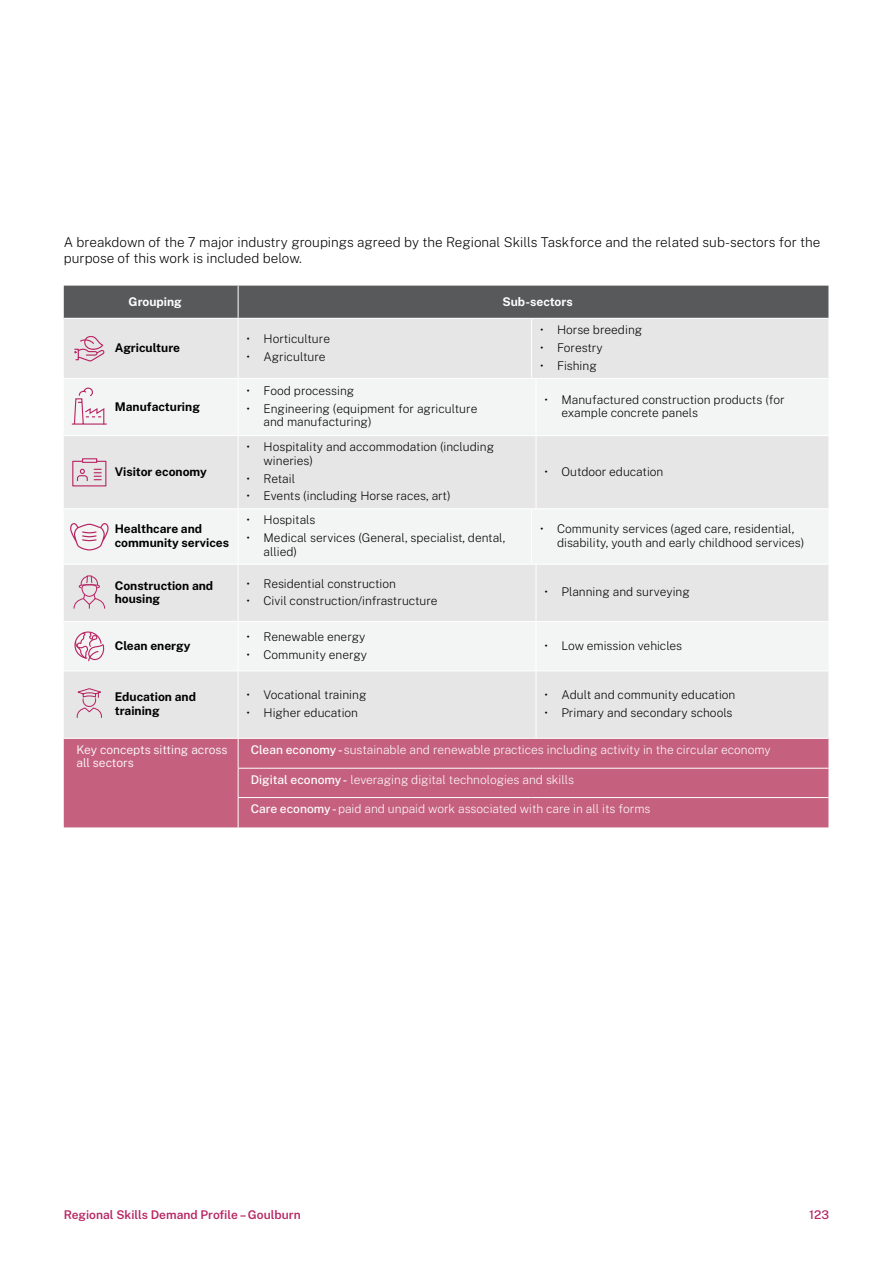
<style>
.page{position:relative;width:893px;height:1263px;background:#fff}
.page>*{position:absolute;margin:0;border:0;box-sizing:border-box;transform-origin:0 0}
.t1{font:200 13.5px/16.5px "Public Sans";color:#000}
.t2{font:200 12px/13.5px "Public Sans";color:#000}
.t3{font:200 12px "Public Sans";color:#fff}
.t4{font:700 12px/13.5px "Public Sans";color:#000}
.t5{font:600 12px "Public Sans";color:#b72563}
.t6{font:300 12px/13.5px "Public Sans";color:#fff}
.t7{font:700 12px "Public Sans";color:#fff}
.t8{font:500 12px "Public Sans";color:#b72563}
.s1{font-weight:500}
</style>
<div class="page">
<div style="left:64px;top:319px;width:764px;height:419px;background:#e6e6e7"></div>
<svg style="left:64px;top:379px;width:764px;height:291px;fill:#f3f4f4"></svg>
<div style="left:64px;top:739px;width:764px;height:88px;background:#c5617e"></div>
<hr style="left:238px;top:319px;width:1px;height:59px;background:#fff">
<div style="left:64px;top:286px;width:764px;height:32px;background:#58595b"></div>
<hr style="left:531px;top:319px;width:1px;height:59px;background:#fff">
<hr style="left:64px;top:378px;width:174px;height:1px;background:#fff">
<hr style="left:238px;top:378px;width:293px;height:1px;background:#fff">
<hr style="left:238px;top:379px;width:1px;height:56px;background:#fff">
<hr style="left:536px;top:378px;width:292px;height:1px;background:#fff">
<hr style="left:536px;top:379px;width:1px;height:56px;background:#fff">
<hr style="left:64px;top:435px;width:174px;height:1px;background:#fff">
<hr style="left:238px;top:435px;width:293px;height:1px;background:#fff">
<hr style="left:238px;top:436px;width:1px;height:72px;background:#fff">
<hr style="left:536px;top:435px;width:292px;height:1px;background:#fff">
<hr style="left:536px;top:436px;width:1px;height:72px;background:#fff">
<hr style="left:64px;top:508px;width:174px;height:1px;background:#fff">
<hr style="left:238px;top:508px;width:293px;height:1px;background:#fff">
<hr style="left:238px;top:509px;width:1px;height:55px;background:#fff">
<hr style="left:531px;top:509px;width:1px;height:55px;background:#fff">
<hr style="left:536px;top:508px;width:292px;height:1px;background:#fff">
<hr style="left:64px;top:564px;width:174px;height:1px;background:#fff">
<hr style="left:238px;top:564px;width:293px;height:1px;background:#fff">
<hr style="left:238px;top:565px;width:1px;height:56px;background:#fff">
<hr style="left:536px;top:564px;width:292px;height:1px;background:#fff">
<hr style="left:536px;top:565px;width:1px;height:56px;background:#fff">
<hr style="left:64px;top:621px;width:174px;height:1px;background:#fff">
<hr style="left:238px;top:621px;width:293px;height:1px;background:#fff">
<hr style="left:238px;top:622px;width:1px;height:48px;background:#fff">
<hr style="left:536px;top:621px;width:292px;height:1px;background:#fff">
<hr style="left:536px;top:622px;width:1px;height:48px;background:#fff">
<hr style="left:64px;top:670px;width:174px;height:1px;background:#fff">
<hr style="left:238px;top:670px;width:293px;height:1px;background:#fff">
<hr style="left:238px;top:671px;width:1px;height:67px;background:#fff">
<hr style="left:536px;top:670px;width:292px;height:1px;background:#fff">
<hr style="left:536px;top:671px;width:1px;height:67px;background:#fff">
<hr style="left:238px;top:768px;width:293px;height:1px;background:#fff">
<hr style="left:536px;top:768px;width:292px;height:1px;background:#fff">
<hr style="left:238px;top:797px;width:293px;height:1px;background:#fff">
<svg style="left:238px;top:739px;width:1px;height:88px"></svg>
<hr style="left:536px;top:797px;width:292px;height:1px;background:#fff">
<svg style="left:75px;top:688px;width:29px;height:30px"></svg>
<svg style="left:73px;top:575px;width:33px;height:35px"></svg>
<svg style="left:70px;top:523px;width:39px;height:27px"></svg>
<svg style="left:74px;top:336px;width:30px;height:25px"></svg>
<svg style="left:74px;top:631px;width:31px;height:30px"></svg>
<svg style="left:71px;top:387px;width:37px;height:39px"></svg>
<div style="left:72px;top:461px;width:34px;height:25px;border:1px solid #b72563"></div>
<svg style="left:82px;top:458px;width:15px;height:5px"></svg>
<svg style="left:76px;top:469px;width:12px;height:13px"></svg>
<svg style="left:94px;top:469px;width:7px;height:11px"></svg>
<p class="t1" style="left:64px;top:233px;width:758px">A breakdown of the 7 major industry groupings agreed by the Regional Skills Taskforce and the related sub-sectors for the purpose of this work is included below.</p>
<p class="t7" style="left:129px;top:293px;width:55px">Grouping</p>
<p class="t7" style="left:502px;top:293px;width:72px">Sub-sectors</p>
<p class="t4" style="left:115px;top:340px;width:67px">Agriculture</p>
<p class="t2" style="left:540px;top:323px;width:104px">• Horse breeding</p>
<p class="t2" style="left:540px;top:340px;width:64px">• Forestry</p>
<p class="t2" style="left:540px;top:358px;width:58px">• Fishing</p>
<p class="t2" style="left:247px;top:332px;width:85px">• Horticulture</p>
<p class="t2" style="left:247px;top:349px;width:80px">• Agriculture</p>
<p class="t4" style="left:115px;top:399px;width:87px">Manufacturing</p>
<p class="t4" style="left:115px;top:464px;width:94px">Visitor economy</p>
<p class="t4" style="left:115px;top:522px;width:116px">Healthcare and community services</p>
<p class="t2" style="left:247px;top:383px;width:109px">• Food processing</p>
<p class="t2" style="left:264px;top:401px;width:215px;text-indent:-17px">• Engineering (equipment for agriculture and manufacturing)</p>
<p class="t2" style="left:561px;top:392px;width:225px;text-indent:-17px">• Manufactured construction products (for example concrete panels</p>
<p class="t2" style="left:264px;top:440px;width:232px;text-indent:-17px">• Hospitality and accommodation (including wineries)</p>
<p class="t2" style="left:247px;top:471px;width:50px">• Retail</p>
<p class="t2" style="left:247px;top:489px;width:206px">• Events (including Horse races, art)</p>
<p class="t2" style="left:544px;top:464px;width:120px">• Outdoor education</p>
<p class="t2" style="left:247px;top:513px;width:70px">• Hospitals</p>
<p class="t2" style="left:264px;top:531px;width:243px;text-indent:-17px">• Medical services (General, specialist, dental, allied)</p>
<p class="t2" style="left:557px;top:522px;width:249px;text-indent:-17px">• Community services (aged care, residential, disability, youth and early childhood services)</p>
<p class="t4" style="left:115px;top:578px;width:100px">Construction and housing</p>
<p class="t2" style="left:247px;top:576px;width:151px">• Residential construction</p>
<p class="t2" style="left:247px;top:594px;width:193px">• Civil construction/infrastructure</p>
<p class="t4" style="left:115px;top:638px;width:77px">Clean energy</p>
<p class="t2" style="left:247px;top:629px;width:120px">• Renewable energy</p>
<p class="t2" style="left:247px;top:647px;width:122px">• Community energy</p>
<p class="t4" style="left:115px;top:690px;width:83px">Education and training</p>
<p class="t2" style="left:247px;top:688px;width:121px">• Vocational training</p>
<p class="t2" style="left:247px;top:705px;width:113px">• Higher education</p>
<p class="t2" style="left:544px;top:585px;width:147px">• Planning and surveying</p>
<p class="t2" style="left:544px;top:638px;width:139px">• Low emission vehicles</p>
<p class="t2" style="left:544px;top:688px;width:192px">• Adult and community education</p>
<p class="t2" style="left:544px;top:705px;width:190px">• Primary and secondary schools</p>
<p class="t6" style="left:76px;top:742px;width:153px">Key concepts sitting across all sectors</p>
<p class="t3" style="left:251px;top:742px;width:521px"><span class="s1">Clean economy -</span> sustainable and renewable practices including activity in the circular economy</p>
<p class="t3" style="left:251px;top:771px;width:325px"><span class="s1">Digital economy -</span> leveraging digital technologies and skills</p>
<p class="t3" style="left:251px;top:801px;width:401px"><span class="s1">Care economy -</span> paid and unpaid work associated with care in all its forms</p>
<p class="t5" style="left:64px;top:1207px;width:239px">Regional Skills Demand Profile – Goulburn</p>
<p class="t8" style="left:809px;top:1207px;width:21px">123</p>
</div>
